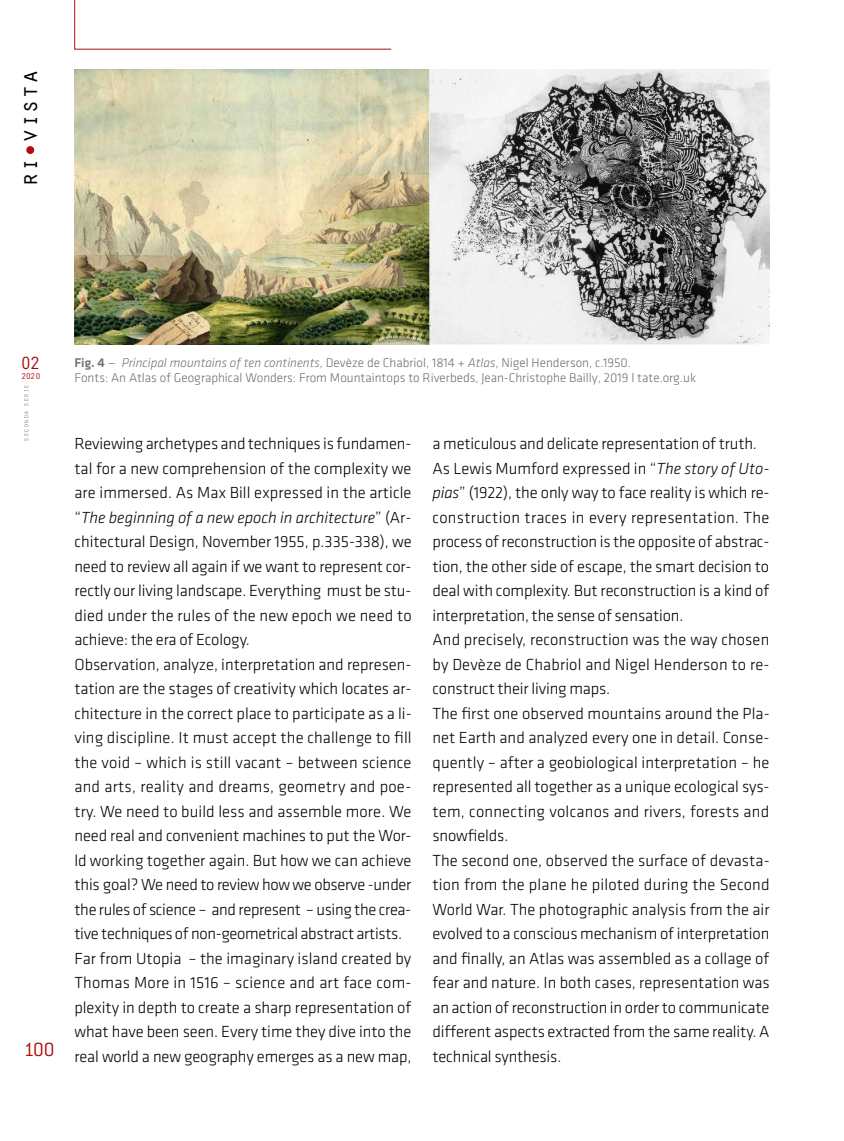
<style>
.page{position:relative;width:844px;height:1141px;background:#fff}
.page>*{position:absolute;margin:0;border:0;box-sizing:border-box;transform-origin:0 0}
.t1{font:24.5px "Orator";color:#000}
.t2{font:300 21px "Conduit ITC";color:#ae0f0a}
.t3{font:18.38px "Orator";color:#ae0f0a}
.t4{font:300 16.62px/24.5px "Klavika";letter-spacing:-.005em;color:#000}
.t5{font:300 13.12px/15.8px "Klavika";color:#706f6f}
.t6{font:8.75px "Orator";color:#ae0f0a}
.t7{font:7.88px "Orator";letter-spacing:-.025em;color:#9d9d9c}
.s1{font-weight:500}
.s2{font-style:italic}
</style>
<div class="page">
<svg style="left:74px;top:0;width:317px;height:50px"></svg>
<div style="left:26px;top:146px;width:8px;height:8px;background:#ae0f0a;border-radius:50%"></div>
<img style="left:74px;top:70px;width:695px;height:274px">
<h1 class="t1" style="left:11px;top:187px;width:119px;rotate:-90deg">ri-vista</h1>
<p class="t3" style="left:20px;top:349px;width:22px">02</p>
<p class="t6" style="left:21px;top:370px;width:21px">2020</p>
<p class="t7" style="left:20px;top:442px;width:59px;rotate:-90deg">seconda serie</p>
<p class="t2" style="left:24px;top:1038px;width:32px">100</p>
<p class="t5" style="left:74px;top:355px;width:623px"><span class="s1">Fig. 4</span> — <span class="s2">Principal mountains of ten continents</span>, Devèze de Chabriol, 1814 + <span class="s2">Atlas</span>, Nigel Henderson, c.1950.<br>Fonts: An Atlas of Geographical Wonders: From Mountaintops to Riverbeds, Jean-Christophe Bailly, 2019 l tate.org.uk</p>
<p class="t4" style="left:74px;top:432px;width:339px">Reviewing archetypes and techniques is fundamen&shy;tal for a new comprehension of the complexity we are immersed. As Max Bill expressed in the article “<span class="s2">The beginning of a new epoch in architecture</span>” (Ar&shy;chitectural Design, November 1955, p.335-338), we need to review all again if we want to represent cor&shy;rectly our living landscape. Everything must be stu&shy;died under the rules of the new epoch we need to achieve: the era of Ecology.<br>Observation, analyze, interpretation and represen&shy;tation are the stages of creativity which locates ar&shy;chitecture in the correct place to participate as a li&shy;ving discipline. It must accept the challenge to fill the void – which is still vacant – between science and arts, reality and dreams, geometry and poe&shy;try. We need to build less and assemble more. We need real and convenient machines to put the Wor&shy;ld working together again. But how we can achieve this goal? We need to review how we observe -under the rules of science – and represent – using the crea&shy;tive techniques of non-geometrical abstract artists.<br>Far from Utopia – the imaginary island created by Thomas More in 1516 – science and art face com&shy;plexity in depth to create a sharp representation of what have been seen. Every time they dive into the real world a new geography emerges as a new map,</p>
<p class="t4" style="left:432px;top:432px;width:339px">a meticulous and delicate representation of truth.<br>As Lewis Mumford expressed in “<span class="s2">The story of Uto&shy;pias</span>” (1922), the only way to face reality is which re&shy;construction traces in every representation. The process of reconstruction is the opposite of abstrac&shy;tion, the other side of escape, the smart decision to deal with complexity. But reconstruction is a kind of interpretation, the sense of sensation.<br>And precisely, reconstruction was the way chosen by Devèze de Chabriol and Nigel Henderson to re&shy;construct their living maps.<br>The first one observed mountains around the Pla&shy;net Earth and analyzed every one in detail. Conse&shy;quently – after a geobiological interpretation – he represented all together as a unique ecological sys&shy;tem, connecting volcanos and rivers, forests and snowfields.<br>The second one, observed the surface of devasta&shy;tion from the plane he piloted during the Second World War. The photographic analysis from the air evolved to a conscious mechanism of interpretation and finally, an Atlas was assembled as a collage of fear and nature. In both cases, representation was an action of reconstruction in order to communicate different aspects extracted from the same reality. A technical synthesis.</p>
</div>
